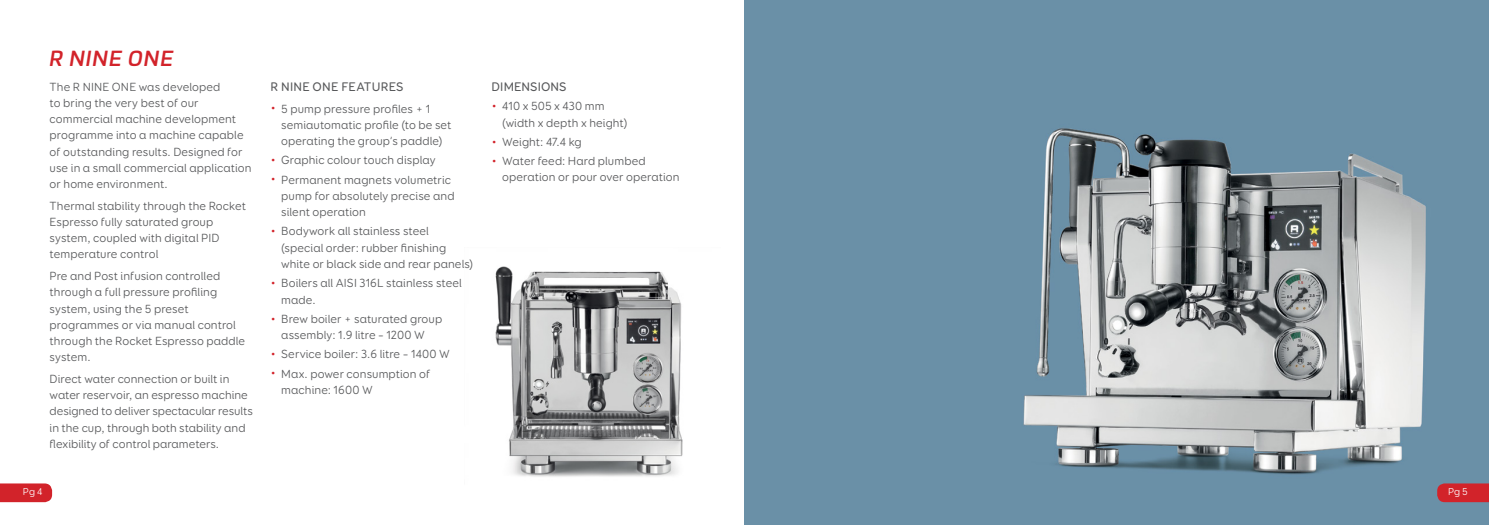
<style>
.page{position:relative;width:1489px;height:525px;background:#fff}
.page>*{position:absolute;margin:0;border:0;box-sizing:border-box;transform-origin:0 0}
.t1{font:italic 500 20px "Univia Pro";letter-spacing:.05em;color:#d2232a}
.t2{font:500 12.5px "Booster Next FY";letter-spacing:.015em;color:#58595b}
.t3{font:11.88px/16.2px "Booster Next FY";letter-spacing:.005em;color:#58595b}
.t4{font:10px "Booster Next FY";color:#fff}
.s1{color:#d2232a}
</style>
<div class="page">
<svg style="left:0;top:483px;width:52px;height:19px"></svg>
<img style="left:495px;top:266px;width:188px;height:211px">
<img style="left:744px;top:0;width:744px;height:524px">
<svg style="left:1436px;top:483px;width:52px;height:19px"></svg>
<h1 class="t1" style="left:50px;top:43px;width:125px">R NINE ONE</h1>
<p class="t3" style="left:50px;top:78px;width:203px">The R NINE ONE was developed<br>to bring the very best of our commercial machine development programme into a machine capable of outstanding results. Designed for use in a small commercial application or home environment.</p>
<p class="t3" style="left:50px;top:197px;width:198px">Thermal stability through the Rocket<br>Espresso fully saturated group system, coupled with digital PID temperature control</p>
<p class="t3" style="left:50px;top:268px;width:197px">Pre and Post infusion controlled through a full pressure profiling system, using the 5 preset programmes or via manual control through the Rocket Espresso paddle system.</p>
<p class="t3" style="left:50px;top:370px;width:205px">Direct water connection or built in water reservoir, an espresso machine designed to deliver spectacular results in the cup, through both stability and flexibility of control parameters.</p>
<p class="t4" style="left:23px;top:485px;width:21px">Pg 4</p>
<p class="t2" style="left:270px;top:79px;width:134px">R NINE ONE FEATURES</p>
<p class="t3" style="left:281px;top:100px;width:172px;text-indent:-11px"><span class="s1">•</span> 5 pump pressure profiles + 1 semiautomatic profile (to be set operating the group’s paddle)</p>
<p class="t3" style="left:270px;top:152px;width:167px"><span class="s1">•</span> Graphic colour touch display</p>
<p class="t3" style="left:281px;top:171px;width:175px;text-indent:-11px"><span class="s1">•</span> Permanent magnets volumetric pump for absolutely precise and silent operation</p>
<p class="t3" style="left:281px;top:223px;width:193px;text-indent:-11px"><span class="s1">•</span> Bodywork all stainless steel (special order: rubber finishing white or black side and rear panels)</p>
<p class="t3" style="left:281px;top:275px;width:182px;text-indent:-11px"><span class="s1">•</span> Boilers all AISI 316L stainless steel made.</p>
<p class="t3" style="left:270px;top:310px;width:173px;text-align:center"><span class="s1">•</span> Brew boiler + saturated group assembly: 1.9 litre – 1200 W</p>
<p class="t3" style="left:270px;top:346px;width:181px"><span class="s1">•</span> Service boiler: 3.6 litre – 1400 W</p>
<p class="t3" style="left:281px;top:365px;width:150px;text-indent:-11px"><span class="s1">•</span> Max. power consumption of machine: 1600 W</p>
<p class="t2" style="left:491px;top:79px;width:77px">DIMENSIONS</p>
<p class="t3" style="left:502px;top:98px;width:127px;text-indent:-11px"><span class="s1">•</span> 410 x 505 x 430 mm (width x depth x height)</p>
<p class="t3" style="left:491px;top:133px;width:92px"><span class="s1">•</span> Weight: 47.4 kg</p>
<p class="t3" style="left:502px;top:153px;width:179px;text-indent:-11px"><span class="s1">•</span> Water feed: Hard plumbed operation or pour over operation</p>
<p class="t4" style="left:1447px;top:485px;width:21px">Pg 5</p>
</div>
